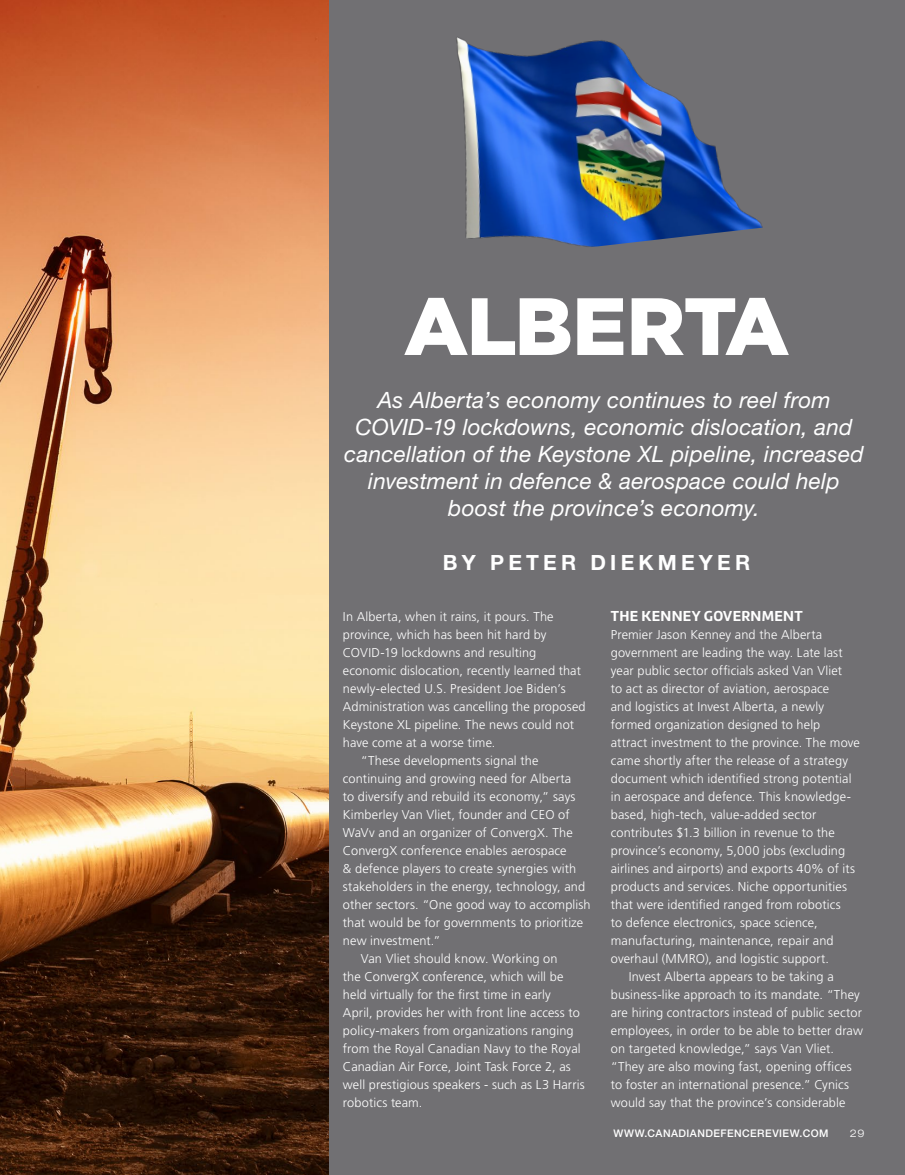
<style>
.page{position:relative;width:905px;height:1175px;background:#fff}
.page>*{position:absolute;margin:0;border:0;box-sizing:border-box;transform-origin:0 0}
.Intro_page_head{font:900 81px "Gotham";letter-spacing:-.015em;color:#fff}
.intro_byline{font:italic 22.5px/27px "Helvetica Neue LT Std";letter-spacing:.01em;color:#fff;text-align:center}
.Intro_Author{font:700 21px "Helvetica Neue LT Std";letter-spacing:.2em;color:#fff}
.body_head{font:700 15px "Marine";letter-spacing:.015em;color:#fff}
.indented_paragraph{font:300 12.75px/18px "Frutiger LT Std";letter-spacing:.01em;color:#fff}
.first_paragaraph{font:300 12.75px/18px "Frutiger LT Std";letter-spacing:.01em;color:#fff}
.t1{font:500 10.5px "Helvetica Neue LT Std";letter-spacing:.045em;color:#fff}
.t2{font:300 expanded 10.5px "Helvetica Neue LT Std";color:#fff}
</style>
<div class="page">
<div style="left:320px;top:0;width:584px;height:1174px;background:#717073"></div>
<img style="left:0;top:0;width:328px;height:1174px">
<img style="left:327px;top:0;width:436px;height:274px">
<p class="Intro_page_head" style="left:404px;top:279px;width:387px">ALBERTA</p>
<p class="intro_byline" style="left:344px;top:385px;width:521px">As Alberta’s economy continues to reel from COVID-19 lockdowns, economic dislocation, and cancellation of the Keystone XL pipeline, increased investment in defence &amp; aerospace could help boost the province’s economy.</p>
<p class="Intro_Author" style="left:443px;top:549px;width:309px">BY PETER DIEKMEYER</p>
<p class="first_paragaraph" style="left:343px;top:608px;width:244px">In Alberta, when it rains, it pours. The province, which has been hit hard by COVID-19 lockdowns and resulting economic dislocation, recently learned that newly-elected U.S. President Joe Biden’s Administration was cancelling the proposed Keystone XL pipeline. The news could not have come at a worse time.</p>
<p class="indented_paragraph" style="left:343px;top:752px;width:249px;text-indent:18px">“These developments signal the continuing and growing need for Alberta<br>to diversify and rebuild its economy,” says Kimberley Van Vliet, founder and CEO of WaVv and an organizer of ConvergX. The ConvergX conference enables aerospace<br>&amp; defence players to create synergies with stakeholders in the energy, technology, and other sectors. “One good way to accomplish that would be for governments to prioritize new investment.”</p>
<p class="indented_paragraph" style="left:343px;top:950px;width:243px;text-indent:18px">Van Vliet should know. Working on<br>the ConvergX conference, which will be held virtually for the first time in early<br>April, provides her with front line access to policy-makers from organizations ranging from the Royal Canadian Navy to the Royal Canadian Air Force, Joint Task Force 2, as well prestigious speakers - such as L3 Harris robotics team.</p>
<p class="body_head" style="left:610px;top:606px;width:193px">THE KENNEY GOVERNMENT</p>
<p class="first_paragaraph" style="left:610px;top:626px;width:251px">Premier Jason Kenney and the Alberta government are leading the way. Late last year public sector officials asked Van Vliet<br>to act as director of aviation, aerospace<br>and logistics at Invest Alberta, a newly formed organization designed to help attract investment to the province. The move came shortly after the release of a strategy document which identified strong potential in aerospace and defence. This knowledge&shy;based, high-tech, value-added sector contributes $1.3 billion in revenue to the province’s economy, 5,000 jobs (excluding airlines and airports) and exports 40% of its products and services. Niche opportunities that were identified ranged from robotics<br>to defence electronics, space science, manufacturing, maintenance, repair and overhaul (MMRO), and logistic support.</p>
<p class="indented_paragraph" style="left:610px;top:968px;width:254px;text-indent:18px">Invest Alberta appears to be taking a business-like approach to its mandate. “They are hiring contractors instead of public sector employees, in order to be able to better draw on targeted knowledge,” says Van Vliet. “They are also moving fast, opening offices to foster an international presence.” Cynics would say that the province’s considerable</p>
<p class="t1" style="left:613px;top:1126px;width:216px">WWW.CANADIANDEFENCEREVIEW.COM</p>
<p class="t2" style="left:849px;top:1126px;width:16px">29</p>
</div>
